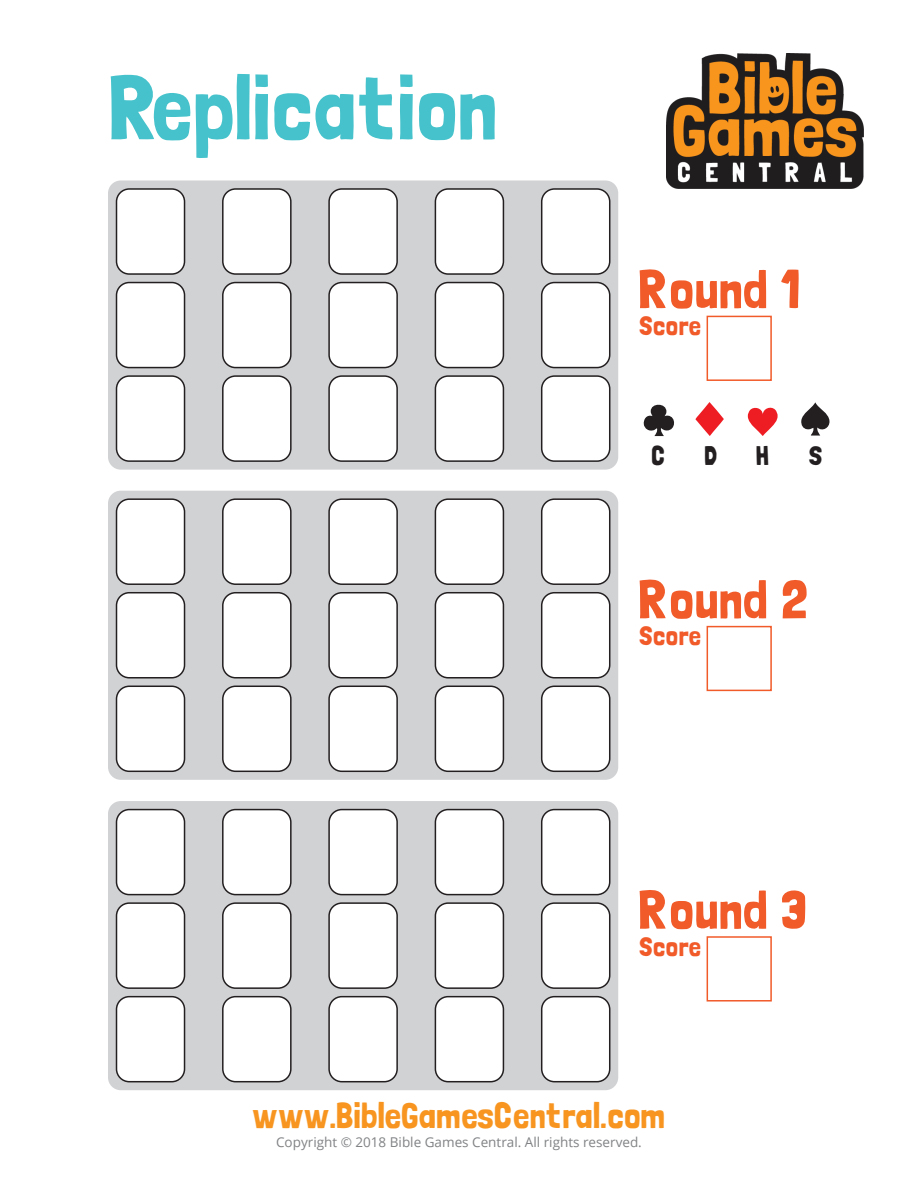
<style>
.page{position:relative;width:918px;height:1188px;background:#fff}
.page>*{position:absolute;margin:0;border:0;box-sizing:border-box;transform-origin:0 0}
.t1{font:90px "Londrina Solid";color:#45c2cb}
.t2{font:54px "Londrina Solid";color:#f15a29}
.t3{font:36px "Londrina Solid";color:#f79520}
.t4{font:27px "Londrina Solid";letter-spacing:.005em;color:#f15a29}
.t5{font:27px "Londrina Solid";color:#231f20}
.t6{font:13.5px "Open Sans";color:#808284}
</style>
<div class="page">
<img style="left:667px;top:54px;width:197px;height:135px">
<div style="left:108px;top:180px;width:510px;height:290px;background:#d1d2d4;border-radius:13px"></div>
<div style="left:117px;top:376px;width:68px;height:85px;background:#fff;border-radius:13px"></div>
<div style="left:116px;top:375px;width:69px;height:87px;border:2px solid #231f20;border-radius:13px"></div>
<div style="left:223px;top:376px;width:68px;height:85px;background:#fff;border-radius:13px"></div>
<div style="left:222px;top:375px;width:70px;height:87px;border:2px solid #231f20;border-radius:13px"></div>
<div style="left:329px;top:376px;width:68px;height:85px;background:#fff;border-radius:13px"></div>
<div style="left:328px;top:375px;width:70px;height:87px;border:2px solid #231f20;border-radius:13px"></div>
<div style="left:435px;top:376px;width:68px;height:85px;background:#fff;border-radius:13px"></div>
<div style="left:435px;top:375px;width:69px;height:87px;border:2px solid #231f20;border-radius:13px"></div>
<div style="left:542px;top:376px;width:68px;height:85px;background:#fff;border-radius:13px"></div>
<div style="left:541px;top:375px;width:69px;height:87px;border:2px solid #231f20;border-radius:13px"></div>
<div style="left:117px;top:283px;width:68px;height:85px;background:#fff;border-radius:13px"></div>
<div style="left:116px;top:282px;width:69px;height:86px;border:2px solid #231f20;border-radius:13px"></div>
<div style="left:223px;top:283px;width:68px;height:85px;background:#fff;border-radius:13px"></div>
<div style="left:222px;top:282px;width:70px;height:86px;border:2px solid #231f20;border-radius:13px"></div>
<div style="left:329px;top:283px;width:68px;height:85px;background:#fff;border-radius:13px"></div>
<div style="left:328px;top:282px;width:70px;height:86px;border:2px solid #231f20;border-radius:13px"></div>
<div style="left:435px;top:283px;width:68px;height:85px;background:#fff;border-radius:13px"></div>
<div style="left:435px;top:282px;width:69px;height:86px;border:2px solid #231f20;border-radius:13px"></div>
<div style="left:542px;top:283px;width:68px;height:85px;background:#fff;border-radius:13px"></div>
<div style="left:541px;top:282px;width:69px;height:86px;border:2px solid #231f20;border-radius:13px"></div>
<div style="left:117px;top:189px;width:68px;height:85px;background:#fff;border-radius:13px"></div>
<div style="left:116px;top:188px;width:69px;height:87px;border:2px solid #231f20;border-radius:13px"></div>
<div style="left:223px;top:189px;width:68px;height:85px;background:#fff;border-radius:13px"></div>
<div style="left:222px;top:188px;width:70px;height:87px;border:2px solid #231f20;border-radius:13px"></div>
<div style="left:329px;top:189px;width:68px;height:85px;background:#fff;border-radius:13px"></div>
<div style="left:328px;top:188px;width:70px;height:87px;border:2px solid #231f20;border-radius:13px"></div>
<div style="left:435px;top:189px;width:68px;height:85px;background:#fff;border-radius:13px"></div>
<div style="left:435px;top:188px;width:69px;height:87px;border:2px solid #231f20;border-radius:13px"></div>
<div style="left:542px;top:189px;width:68px;height:85px;background:#fff;border-radius:13px"></div>
<div style="left:541px;top:188px;width:69px;height:87px;border:2px solid #231f20;border-radius:13px"></div>
<div style="left:108px;top:491px;width:510px;height:289px;background:#d1d2d4;border-radius:13px"></div>
<div style="left:117px;top:686px;width:68px;height:85px;background:#fff;border-radius:13px"></div>
<div style="left:116px;top:686px;width:69px;height:86px;border:2px solid #231f20;border-radius:13px"></div>
<div style="left:223px;top:686px;width:68px;height:85px;background:#fff;border-radius:13px"></div>
<div style="left:222px;top:686px;width:70px;height:86px;border:2px solid #231f20;border-radius:13px"></div>
<div style="left:329px;top:686px;width:68px;height:85px;background:#fff;border-radius:13px"></div>
<div style="left:328px;top:686px;width:70px;height:86px;border:2px solid #231f20;border-radius:13px"></div>
<div style="left:435px;top:686px;width:68px;height:85px;background:#fff;border-radius:13px"></div>
<div style="left:435px;top:686px;width:69px;height:86px;border:2px solid #231f20;border-radius:13px"></div>
<div style="left:542px;top:686px;width:68px;height:85px;background:#fff;border-radius:13px"></div>
<div style="left:541px;top:686px;width:69px;height:86px;border:2px solid #231f20;border-radius:13px"></div>
<div style="left:117px;top:593px;width:68px;height:85px;background:#fff;border-radius:13px"></div>
<div style="left:116px;top:592px;width:69px;height:87px;border:2px solid #231f20;border-radius:13px"></div>
<div style="left:223px;top:593px;width:68px;height:85px;background:#fff;border-radius:13px"></div>
<div style="left:222px;top:592px;width:70px;height:87px;border:2px solid #231f20;border-radius:13px"></div>
<div style="left:329px;top:593px;width:68px;height:85px;background:#fff;border-radius:13px"></div>
<div style="left:328px;top:592px;width:70px;height:87px;border:2px solid #231f20;border-radius:13px"></div>
<div style="left:435px;top:593px;width:68px;height:85px;background:#fff;border-radius:13px"></div>
<div style="left:435px;top:592px;width:69px;height:87px;border:2px solid #231f20;border-radius:13px"></div>
<div style="left:542px;top:593px;width:68px;height:85px;background:#fff;border-radius:13px"></div>
<div style="left:541px;top:592px;width:69px;height:87px;border:2px solid #231f20;border-radius:13px"></div>
<div style="left:117px;top:499px;width:68px;height:85px;background:#fff;border-radius:13px"></div>
<div style="left:116px;top:498px;width:69px;height:87px;border:2px solid #231f20;border-radius:13px"></div>
<div style="left:223px;top:499px;width:68px;height:85px;background:#fff;border-radius:13px"></div>
<div style="left:222px;top:498px;width:70px;height:87px;border:2px solid #231f20;border-radius:13px"></div>
<div style="left:329px;top:499px;width:68px;height:85px;background:#fff;border-radius:13px"></div>
<div style="left:328px;top:498px;width:70px;height:87px;border:2px solid #231f20;border-radius:13px"></div>
<div style="left:435px;top:499px;width:68px;height:85px;background:#fff;border-radius:13px"></div>
<div style="left:435px;top:498px;width:69px;height:87px;border:2px solid #231f20;border-radius:13px"></div>
<div style="left:542px;top:499px;width:68px;height:85px;background:#fff;border-radius:13px"></div>
<div style="left:541px;top:498px;width:69px;height:87px;border:2px solid #231f20;border-radius:13px"></div>
<div style="left:108px;top:801px;width:510px;height:289px;background:#d1d2d4;border-radius:13px"></div>
<div style="left:117px;top:997px;width:68px;height:85px;background:#fff;border-radius:13px"></div>
<div style="left:116px;top:996px;width:69px;height:86px;border:2px solid #231f20;border-radius:13px"></div>
<div style="left:223px;top:997px;width:68px;height:85px;background:#fff;border-radius:13px"></div>
<div style="left:222px;top:996px;width:70px;height:86px;border:2px solid #231f20;border-radius:13px"></div>
<div style="left:329px;top:997px;width:68px;height:85px;background:#fff;border-radius:13px"></div>
<div style="left:328px;top:996px;width:70px;height:86px;border:2px solid #231f20;border-radius:13px"></div>
<div style="left:435px;top:997px;width:68px;height:85px;background:#fff;border-radius:13px"></div>
<div style="left:435px;top:996px;width:69px;height:86px;border:2px solid #231f20;border-radius:13px"></div>
<div style="left:542px;top:997px;width:68px;height:85px;background:#fff;border-radius:13px"></div>
<div style="left:541px;top:996px;width:69px;height:86px;border:2px solid #231f20;border-radius:13px"></div>
<div style="left:117px;top:903px;width:68px;height:85px;background:#fff;border-radius:13px"></div>
<div style="left:116px;top:902px;width:69px;height:87px;border:2px solid #231f20;border-radius:13px"></div>
<div style="left:223px;top:903px;width:68px;height:85px;background:#fff;border-radius:13px"></div>
<div style="left:222px;top:902px;width:70px;height:87px;border:2px solid #231f20;border-radius:13px"></div>
<div style="left:329px;top:903px;width:68px;height:85px;background:#fff;border-radius:13px"></div>
<div style="left:328px;top:902px;width:70px;height:87px;border:2px solid #231f20;border-radius:13px"></div>
<div style="left:435px;top:903px;width:68px;height:85px;background:#fff;border-radius:13px"></div>
<div style="left:435px;top:902px;width:69px;height:87px;border:2px solid #231f20;border-radius:13px"></div>
<div style="left:542px;top:903px;width:68px;height:85px;background:#fff;border-radius:13px"></div>
<div style="left:541px;top:902px;width:69px;height:87px;border:2px solid #231f20;border-radius:13px"></div>
<div style="left:117px;top:810px;width:68px;height:85px;background:#fff;border-radius:13px"></div>
<div style="left:116px;top:809px;width:69px;height:86px;border:2px solid #231f20;border-radius:13px"></div>
<div style="left:223px;top:810px;width:68px;height:85px;background:#fff;border-radius:13px"></div>
<div style="left:222px;top:809px;width:70px;height:86px;border:2px solid #231f20;border-radius:13px"></div>
<div style="left:329px;top:810px;width:68px;height:85px;background:#fff;border-radius:13px"></div>
<div style="left:328px;top:809px;width:70px;height:86px;border:2px solid #231f20;border-radius:13px"></div>
<div style="left:435px;top:810px;width:68px;height:85px;background:#fff;border-radius:13px"></div>
<div style="left:435px;top:809px;width:69px;height:86px;border:2px solid #231f20;border-radius:13px"></div>
<div style="left:542px;top:810px;width:68px;height:85px;background:#fff;border-radius:13px"></div>
<div style="left:541px;top:809px;width:69px;height:86px;border:2px solid #231f20;border-radius:13px"></div>
<div style="left:707px;top:316px;width:65px;height:65px;border:2px solid #f15a29"></div>
<div style="left:707px;top:626px;width:65px;height:65px;border:2px solid #f15a29"></div>
<div style="left:707px;top:936px;width:65px;height:66px;border:2px solid #f15a29"></div>
<svg style="left:801px;top:403px;width:29px;height:33px"></svg>
<svg style="left:748px;top:407px;width:30px;height:29px"></svg>
<svg style="left:695px;top:402px;width:29px;height:34px"></svg>
<svg style="left:643px;top:404px;width:31px;height:32px"></svg>
<h1 class="t1" style="left:108px;top:55px;width:392px">Replication</h1>
<h2 class="t2" style="left:638px;top:258px;width:164px">Round 1</h2>
<h3 class="t4" style="left:638px;top:310px;width:65px">Score</h3>
<h3 class="t5" style="left:652px;top:439px;width:16px">C</h3>
<h3 class="t5" style="left:704px;top:439px;width:15px">D</h3>
<h3 class="t5" style="left:756px;top:439px;width:15px">H</h3>
<h3 class="t5" style="left:808px;top:439px;width:16px">S</h3>
<h2 class="t2" style="left:638px;top:568px;width:171px">Round 2</h2>
<h3 class="t4" style="left:638px;top:620px;width:65px">Score</h3>
<h2 class="t2" style="left:638px;top:878px;width:170px">Round 3</h2>
<h3 class="t4" style="left:638px;top:930px;width:65px">Score</h3>
<h3 class="t3" style="left:252px;top:1095px;width:415px">www.BibleGamesCentral.com</h3>
<p class="t6" style="left:276px;top:1133px;width:367px">Copyright © 2018 Bible Games Central. All rights reserved.</p>
</div>
